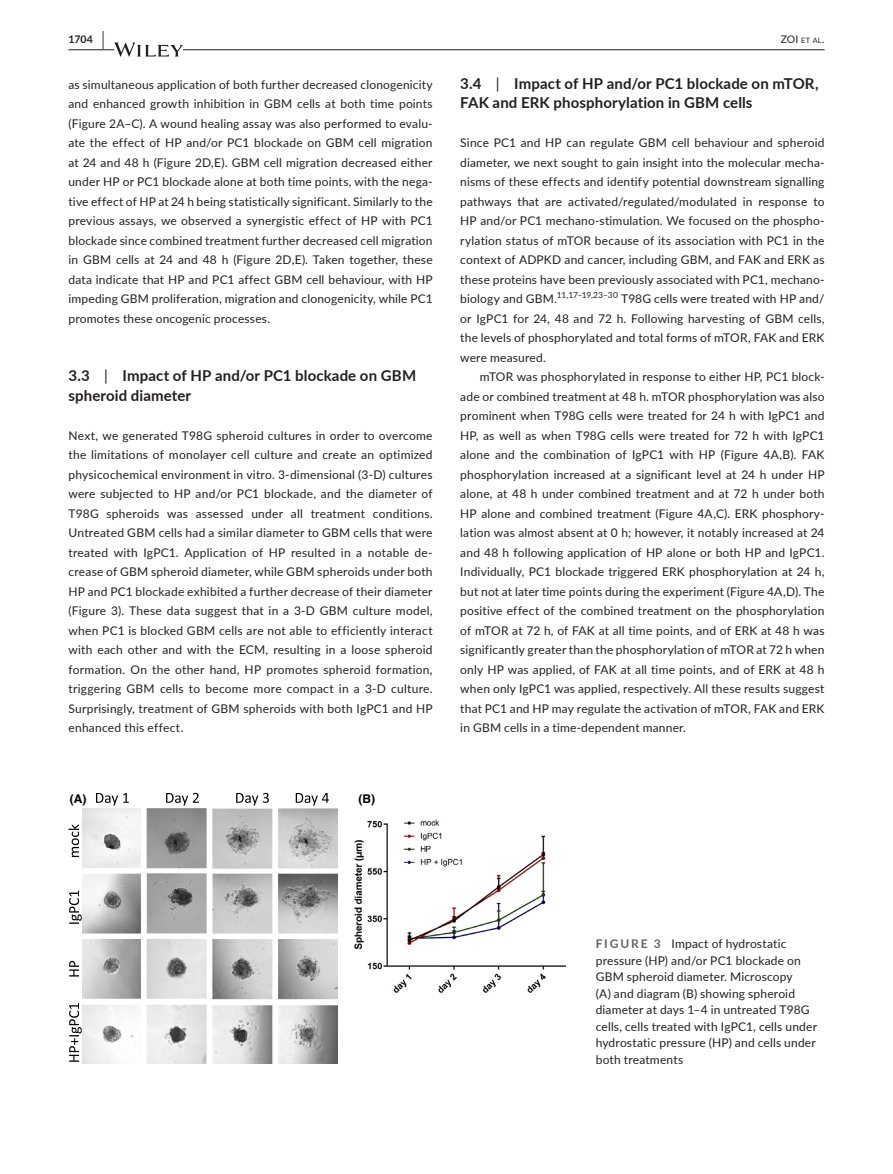
<style>
.page{position:relative;width:893px;height:1174px;background:#fff}
.page>*{position:absolute;margin:0;border:0;box-sizing:border-box;transform-origin:0 0}
.t1{font:700 15px/19.5px "Lato";letter-spacing:.01em;color:#231f20}
.t2{font:12px/19.5px "Lato";letter-spacing:.015em;color:#231f20;text-align:justify}
.t3{font:700 12px "Helvetica";color:#000}
.t4{font:10.5px "Lato";color:#231f20}
.t5{font:700 10.5px "Lato";color:#231f20}
.t6{font:8.4px "Lato";letter-spacing:-.015em;color:#231f20}
.s1{font-size:19.5px}
.s2{font-size:7.35px}
.s3{font-weight:400}
.s4{font-weight:700;color:#636366}
</style>
<div class="page">
<hr style="left:68px;top:49px;width:756px;height:1px;background:#231f20">
<svg style="left:114px;top:42px;width:69px;height:15px"></svg>
<img style="left:82px;top:808px;width:256px;height:256px">
<svg style="left:96px;top:793px;width:233px;height:12px"></svg>
<svg style="left:68px;top:824px;width:14px;height:237px"></svg>
<img style="left:354px;top:819px;width:212px;height:174px">
<p class="t5" style="left:68px;top:31px;width:37px">1704 <span class="s1">|</span></p>
<p class="t4" style="left:781px;top:31px;width:45px">ZOI <span class="s2">et al</span>.</p>
<p class="t2" style="left:68px;top:74px;width:366px">as simultaneous application of both further decreased clonogenicity and enhanced growth inhibition in GBM cells at both time points (Figure 2A–C). A wound healing assay was also performed to evalu&shy;ate the effect of HP and/or PC1 blockade on GBM cell migration at 24 and 48 h (Figure 2D,E). GBM cell migration decreased either under HP or PC1 blockade alone at both time points, with the nega&shy;tive effect of HP at 24 h being statistically significant. Similarly to the previous assays, we observed a synergistic effect of HP with PC1 blockade since combined treatment further decreased cell migration in GBM cells at 24 and 48 h (Figure 2D,E). Taken together, these data indicate that HP and PC1 affect GBM cell behaviour, with HP impeding GBM proliferation, migration and clonogenicity, while PC1 promotes these oncogenic processes.</p>
<p class="t1" style="left:460px;top:73px;width:360px">3.4 <span class="s3">|</span> Impact of HP and/or PC1 blockade on mTOR,<br>FAK and ERK phosphorylation in GBM cells</p>
<p class="t2" style="left:460px;top:132px;width:366px">Since PC1 and HP can regulate GBM cell behaviour and spheroid diameter, we next sought to gain insight into the molecular mecha&shy;nisms of these effects and identify potential downstream signalling pathways that are activated/regulated/modulated in response to HP and/or PC1 mechano-stimulation. We focused on the phospho&shy;rylation status of mTOR because of its association with PC1 in the context of ADPKD and cancer, including GBM, and FAK and ERK as these proteins have been previously associated with PC1, mechano&shy;biology and GBM.</p>
<p class="t6" style="left:557px;top:289px;width:63px">11,17–19,23–30</p>
<p class="t2" style="left:460px;top:288px;width:366px;text-indent:161px">T98G cells were treated with HP and/ or IgPC1 for 24, 48 and 72 h. Following harvesting of GBM cells, the levels of phosphorylated and total forms of mTOR, FAK and ERK were measured.</p>
<p class="t2" style="left:460px;top:366px;width:366px;text-indent:20px">mTOR was phosphorylated in response to either HP, PC1 block&shy;ade or combined treatment at 48 h. mTOR phosphorylation was also prominent when T98G cells were treated for 24 h with IgPC1 and HP, as well as when T98G cells were treated for 72 h with IgPC1 alone and the combination of IgPC1 with HP (Figure 4A,B). FAK phosphorylation increased at a significant level at 24 h under HP alone, at 48 h under combined treatment and at 72 h under both HP alone and combined treatment (Figure 4A,C). ERK phosphory&shy;lation was almost absent at 0 h; however, it notably increased at 24 and 48 h following application of HP alone or both HP and IgPC1.<br>Individually, PC1 blockade triggered ERK phosphorylation at 24 h, but not at later time points during the experiment (Figure 4A,D). The positive effect of the combined treatment on the phosphorylation of mTOR at 72 h, of FAK at all time points, and of ERK at 48 h was significantly greater than the phosphorylation of mTOR at 72 h when only HP was applied, of FAK at all time points, and of ERK at 48 h when only IgPC1 was applied, respectively. All these results suggest that PC1 and HP may regulate the activation of mTOR, FAK and ERK in GBM cells in a time-dependent manner.</p>
<p class="t1" style="left:68px;top:365px;width:349px">3.3 <span class="s3">|</span> Impact of HP and/or PC1 blockade on GBM spheroid diameter</p>
<p class="t2" style="left:68px;top:425px;width:366px">Next, we generated T98G spheroid cultures in order to overcome the limitations of monolayer cell culture and create an optimized physicochemical environment in vitro. 3-dimensional (3-D) cultures were subjected to HP and/or PC1 blockade, and the diameter of T98G spheroids was assessed under all treatment conditions.<br>Untreated GBM cells had a similar diameter to GBM cells that were treated with IgPC1. Application of HP resulted in a notable de&shy;crease of GBM spheroid diameter, while GBM spheroids under both HP and PC1 blockade exhibited a further decrease of their diameter (Figure 3). These data suggest that in a 3-D GBM culture model, when PC1 is blocked GBM cells are not able to efficiently interact with each other and with the ECM, resulting in a loose spheroid formation. On the other hand, HP promotes spheroid formation, triggering GBM cells to become more compact in a 3-D culture.<br>Surprisingly, treatment of GBM spheroids with both IgPC1 and HP enhanced this effect.</p>
<p class="t3" style="left:70px;top:791px;width:18px">(A)</p>
<p class="t3" style="left:358px;top:791px;width:18px">(B)</p>
<p class="t2" style="left:596px;top:935px;width:223px;line-height:16.5px;text-align:left"><span class="s4">FIGURE 3</span> Impact of hydrostatic pressure (HP) and/or PC1 blockade on GBM spheroid diameter. Microscopy<br>(A) and diagram (B) showing spheroid diameter at days 1–4 in untreated T98G cells, cells treated with IgPC1, cells under hydrostatic pressure (HP) and cells under both treatments</p>
</div>
